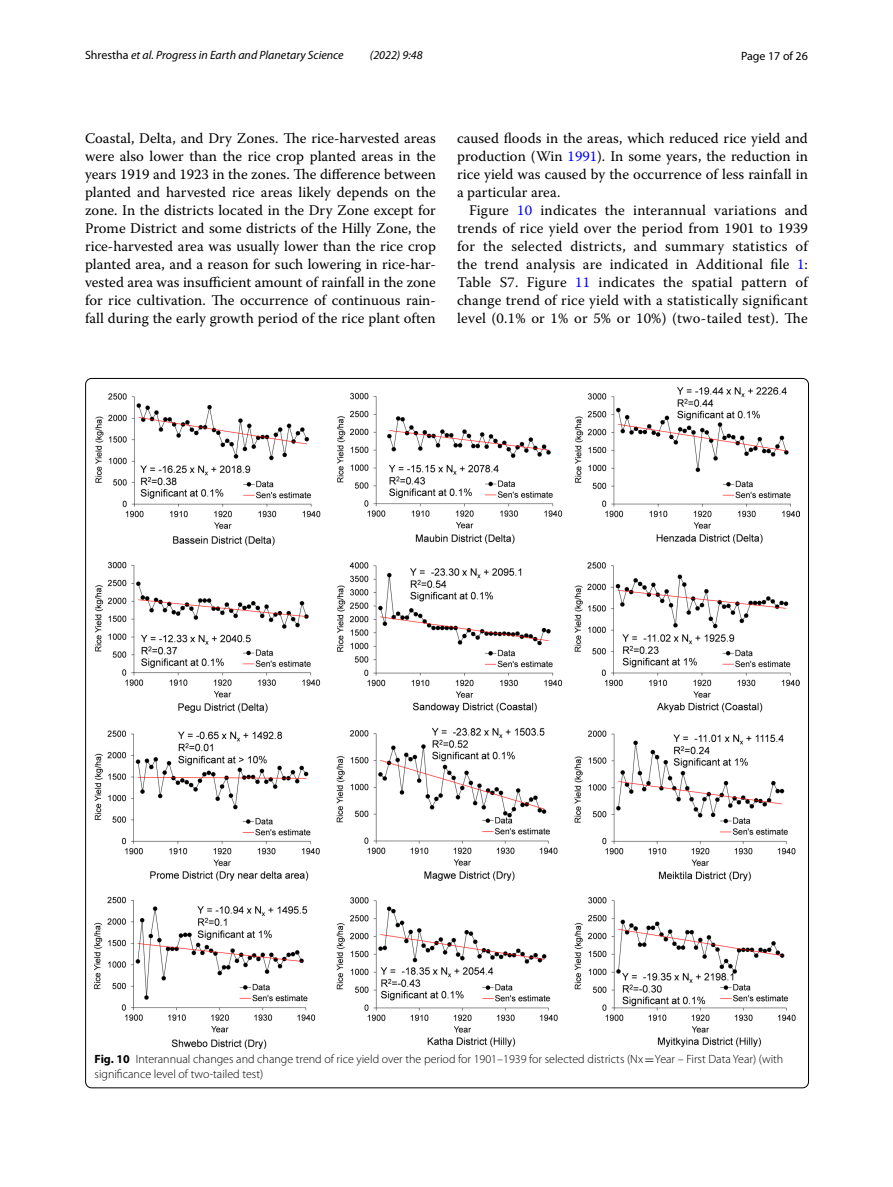
<style>
.page{position:relative;width:893px;height:1187px;background:#fff}
.page>*{position:absolute;margin:0;border:0;box-sizing:border-box;transform-origin:0 0}
.t1{font:14.7px/18px "Warnock Pro";letter-spacing:.005em;color:#000;text-align:justify}
.t2{font:300 12px/15px "Myriad Pro";color:#000}
.t3{font:italic 12px "Myriad Pro";color:#000}
.t4{font:12px "Myriad Pro";color:#000}
.s1{font-style:normal}
.s2{color:#00f}
.s3{font-weight:700}
.s4{font-family:"MTSY";font-weight:400}
</style>
<div class="page">
<img style="left:94px;top:387px;width:706px;height:661px">
<p class="t3" style="left:85px;top:48px;width:260px"><span class="s1">Shrestha</span> et al. Progress in Earth and Planetary Science</p>
<p class="t3" style="left:370px;top:48px;width:54px">(2022) 9:48</p>
<p class="t4" style="left:741px;top:48px;width:68px">Page 17 of 26</p>
<p class="t1" style="left:85px;top:128px;width:352px">Coastal, Delta, and Dry Zones. The rice-harvested areas were also lower than the rice crop planted areas in the years 1919 and 1923 in the zones. The difference between planted and harvested rice areas likely depends on the zone. In the districts located in the Dry Zone except for Prome District and some districts of the Hilly Zone, the rice-harvested area was usually lower than the rice crop planted area, and a reason for such lowering in rice-har&shy;vested area was insufficient amount of rainfall in the zone for rice cultivation. The occurrence of continuous rain&shy;fall during the early growth period of the rice plant often</p>
<p class="t1" style="left:457px;top:128px;width:352px">caused floods in the areas, which reduced rice yield and production (Win <span class="s2">1991</span>). In some years, the reduction in rice yield was caused by the occurrence of less rainfall in a particular area.</p>
<p class="t1" style="left:457px;top:200px;width:352px;text-indent:12px">Figure <span class="s2">10</span> indicates the interannual variations and trends of rice yield over the period from 1901 to 1939 for the selected districts, and summary statistics of the trend analysis are indicated in Additional file <span class="s2">1</span>:<br>Table S7. Figure <span class="s2">11</span> indicates the spatial pattern of change trend of rice yield with a statistically significant level (0.1% or 1% or 5% or 10%) (two-tailed test). The</p>
<p class="t2" style="left:95px;top:1051px;width:690px"><span class="s3">Fig. 10</span> Interannual changes and change trend of rice yield over the period for 1901–1939 for selected districts (Nx<span class="s4">=</span>Year – First Data Year) (with significance level of two-tailed test)</p>
</div>
